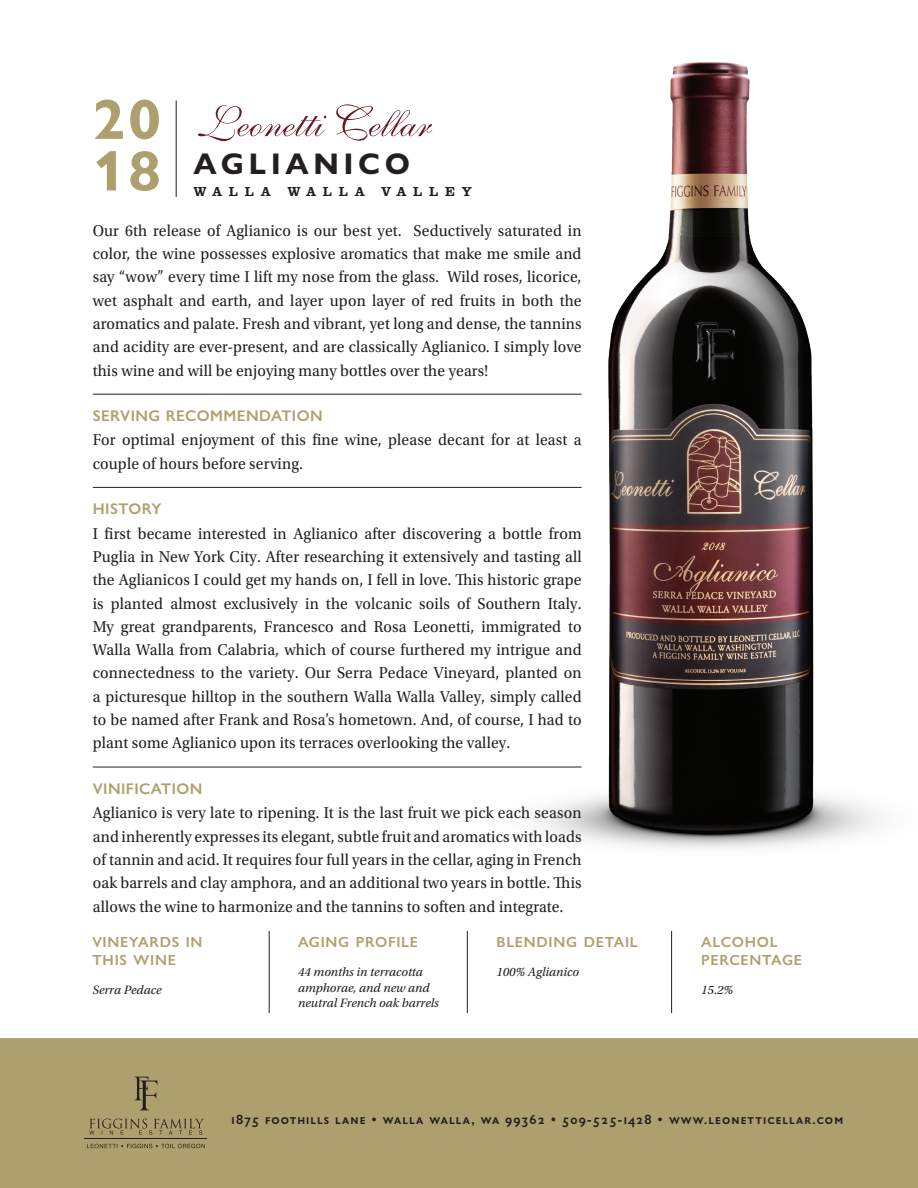
<style>
.page{position:relative;width:918px;height:1188px;background:#fff}
.page>*{position:absolute;margin:0;border:0;box-sizing:border-box;transform-origin:0 0}
.t1{font:700 57px/51.6px "Gill Sans Nova";color:#aea06e}
.wine_vineyard_origination{font:700 30px "Gill Sans Nova";letter-spacing:.16em;color:#231f20}
.new_description{font:16.5px/23.2px "Utopia Std";letter-spacing:.01em;color:#231f20;text-align:justify;scale:.95 1}
.subhead{font:600 15.6px "Gill Sans Nova";letter-spacing:.03em;color:#aea06e}
.blending{font:600 14.7px/18px "Gill Sans Nova";letter-spacing:.05em;color:#aea06e}
.t2{font:600 13.5px "Gill Sans Nova";letter-spacing:.08em;color:#231f20}
.t3{font:500 13.5px "Clarendon URW";letter-spacing:.5em;color:#231f20}
.body{font:italic 12.75px/15.8px "Utopia Std";color:#231f20}
</style>
<div class="page">
<img style="left:450px;top:62px;width:431px;height:787px">
<hr style="left:176px;top:100px;width:1px;height:97px;background:#231f20">
<svg style="left:198px;top:104px;width:234px;height:37px"></svg>
<div style="left:0;top:1038px;width:918px;height:150px;background:#aea06e"></div>
<svg style="left:89px;top:1119px;width:115px;height:16px"></svg>
<svg style="left:87px;top:1144px;width:118px;height:4px"></svg>
<hr style="left:85px;top:1139px;width:122px;height:1px;background:#231f20">
<svg style="left:134px;top:1077px;width:23px;height:33px"></svg>
<hr style="left:93px;top:394px;width:489px;height:1px;background:#231f20">
<hr style="left:93px;top:487px;width:489px;height:1px;background:#231f20">
<hr style="left:93px;top:767px;width:489px;height:1px;background:#231f20">
<hr style="left:269px;top:931px;width:1px;height:82px;background:#231f20">
<hr style="left:467px;top:931px;width:1px;height:82px;background:#231f20">
<hr style="left:671px;top:931px;width:1px;height:82px;background:#231f20">
<p class="t1" style="left:93px;top:94px;width:69px">20<br>18</p>
<p class="wine_vineyard_origination" style="left:194px;top:145px;width:218px">AGLIANICO</p>
<p class="t3" style="left:194px;top:182px;width:79px">WALLA</p>
<p class="t3" style="left:288px;top:182px;width:79px">WALLA</p>
<p class="t3" style="left:382px;top:182px;width:91px">VALLEY</p>
<p class="new_description" style="left:93px;top:219px;width:516px">Our 6th release of Aglianico is our best yet. Seductively saturated in color, the wine possesses explosive aromatics that make me smile and say “wow” every time I lift my nose from the glass. Wild roses, licorice, wet asphalt and earth, and layer upon layer of red fruits in both the aromatics and palate. Fresh and vibrant, yet long and dense, the tannins and acidity are ever-present, and are classically Aglianico. I simply love this wine and will be enjoying many bottles over the years!</p>
<p class="subhead" style="left:93px;top:406px;width:231px">SERVING RECOMMENDATION</p>
<p class="new_description" style="left:93px;top:429px;width:516px">For optimal enjoyment of this fine wine, please decant for at least a couple of hours before serving.</p>
<p class="subhead" style="left:93px;top:499px;width:70px">HISTORY</p>
<p class="new_description" style="left:93px;top:522px;width:516px">I first became interested in Aglianico after discovering a bottle from Puglia in New York City. After researching it extensively and tasting all the Aglianicos I could get my hands on, I fell in love. This historic grape is planted almost exclusively in the volcanic soils of Southern Italy.<br>My great grandparents, Francesco and Rosa Leonetti, immigrated to Walla Walla from Calabria, which of course furthered my intrigue and connectedness to the variety. Our Serra Pedace Vineyard, planted on a picturesque hilltop in the southern Walla Walla Valley, simply called to be named after Frank and Rosa’s hometown. And, of course, I had to plant some Aglianico upon its terraces overlooking the valley.</p>
<p class="subhead" style="left:93px;top:779px;width:111px">VINIFICATION</p>
<p class="new_description" style="left:93px;top:802px;width:516px">Aglianico is very late to ripening. It is the last fruit we pick each season and inherently expresses its elegant, subtle fruit and aromatics with loads of tannin and acid. It requires four full years in the cellar, aging in French oak barrels and clay amphora, and an additional two years in bottle. This allows the wine to harmonize and the tannins to soften and integrate.</p>
<p class="blending" style="left:92px;top:933px;width:112px">VINEYARDS IN<br>THIS WINE</p>
<p class="body" style="left:92px;top:982px;width:71px">Serra Pedace</p>
<p class="blending" style="left:298px;top:933px;width:121px">AGING PROFILE</p>
<p class="body" style="left:298px;top:964px;width:142px">44 months in terracotta amphorae, and new and neutral French oak barrels</p>
<p class="blending" style="left:496px;top:933px;width:143px">BLENDING DETAIL</p>
<p class="body" style="left:496px;top:964px;width:84px">100% Aglianico</p>
<p class="blending" style="left:701px;top:933px;width:102px">ALCOHOL<br>PERCENTAGE</p>
<p class="body" style="left:701px;top:982px;width:33px">15.2%</p>
<p class="t2" style="left:232px;top:1111px;width:613px">ı875 foothills lane • walla walla, wa 99362 • 509-525-ı428 • www.leonetticellar.com</p>
</div>
